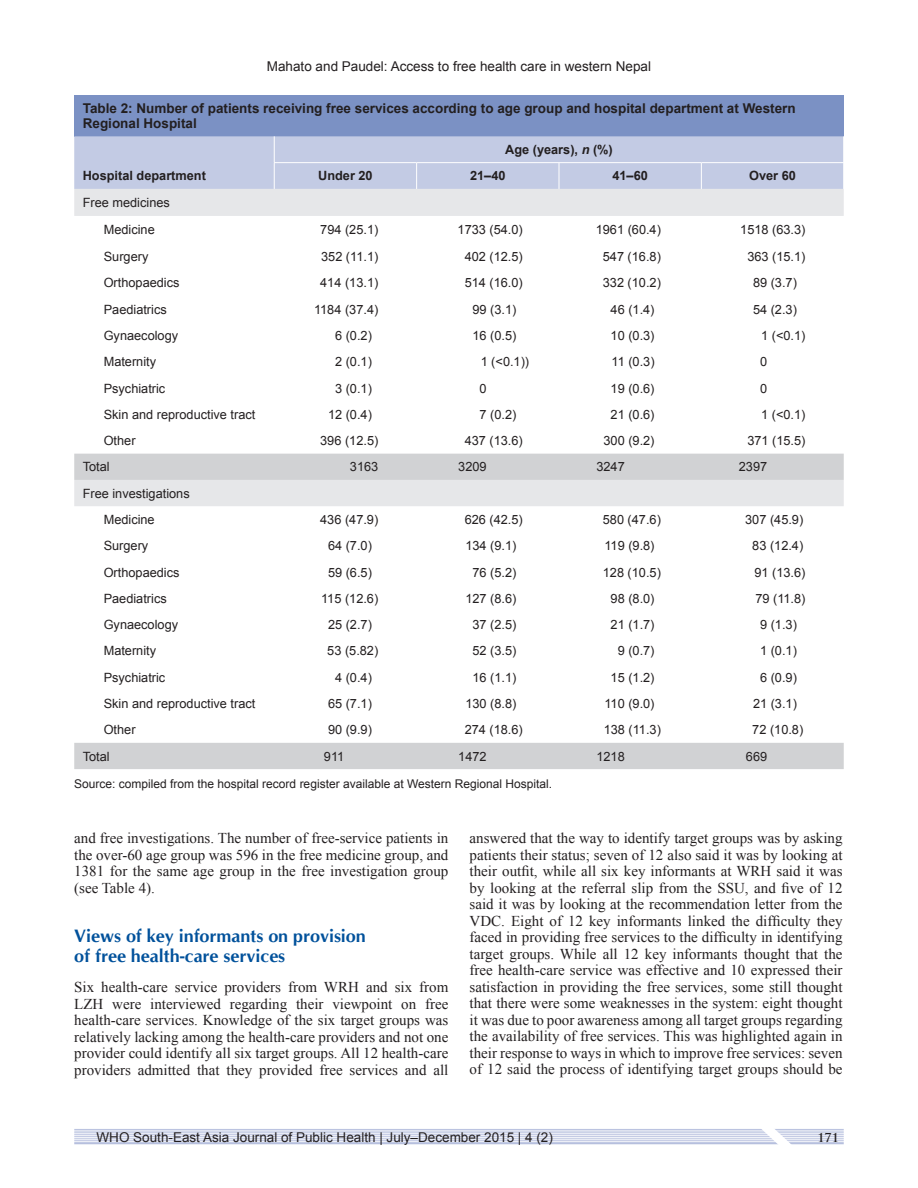
<style>
.page{position:relative;width:918px;height:1188px;background:#fff}
.page>*{position:absolute;margin:0;border:0;box-sizing:border-box;transform-origin:0 0}
.t1{font:700 18px/19.8px "CG Omega";color:#01519b}
.t2{font:15px/16.5px "Times New Roman";color:#231f20;text-align:justify}
.t3{font:13.5px "Arial";color:#231f20}
.t4{font:700 13.5px/14.9px "Arial";color:#231f20}
.t5{font:12.75px/26.8px "Arial";color:#231f20;text-align:center}
.t6{font:700 12.75px "Arial";color:#231f20}
.t7{font:12px "Arial";color:#231f20}
.t8{font:700 12px "Trajan Pro";color:#231f20}
.s1{font-style:italic}
</style>
<div class="page">
<hr style="left:74px;top:1129px;width:770px;height:1px;background:#b6bfde">
<hr style="left:74px;top:1131px;width:770px;height:1px;background:#b6bfde">
<hr style="left:74px;top:1132px;width:770px;height:1px;background:#b6bfde">
<hr style="left:74px;top:1134px;width:770px;height:1px;background:#b6bfde">
<hr style="left:74px;top:1136px;width:770px;height:1px;background:#b6bfde">
<hr style="left:74px;top:1138px;width:770px;height:1px;background:#b6bfde">
<hr style="left:74px;top:1140px;width:770px;height:1px;background:#b6bfde">
<hr style="left:74px;top:1142px;width:770px;height:2px;background:#b6bfde">
<svg style="left:742px;top:1129px;width:63px;height:16px"></svg>
<div style="left:74px;top:95px;width:770px;height:41px;background:#7b91c4"></div>
<svg style="left:74px;top:189px;width:770px;height:265px"></svg>
<svg style="left:74px;top:454px;width:770px;height:315px"></svg>
<div style="left:74px;top:136px;width:770px;height:53px;background:#c3cbe4"></div>
<hr style="left:274px;top:162px;width:143px;height:1px;background:#fff">
<hr style="left:417px;top:162px;width:142px;height:1px;background:#fff">
<hr style="left:559px;top:162px;width:142px;height:1px;background:#fff">
<hr style="left:701px;top:162px;width:143px;height:1px;background:#fff">
<p class="t3" style="left:267px;top:58px;width:386px">Mahato and Paudel: Access to free health care in western Nepal</p>
<p class="t4" style="left:83px;top:101px;width:714px">Table 2: Number of patients receiving free services according to age group and hospital department at Western<br>Regional Hospital</p>
<p class="t6" style="left:83px;top:168px;width:125px">Hospital department</p>
<p class="t5" style="left:83px;top:190px;width:89px">Free medicines<br>Medicine</p>
<p class="t6" style="left:505px;top:141px;width:109px">Age (years), <span class="s1">n</span> (%)</p>
<p class="t6" style="left:318px;top:168px;width:56px">Under 20</p>
<p class="t6" style="left:470px;top:168px;width:37px">21–40</p>
<p class="t6" style="left:612px;top:168px;width:37px">41–60</p>
<p class="t6" style="left:749px;top:168px;width:48px">Over 60</p>
<p class="t5" style="left:320px;top:216px;width:60px">794 (25.1)</p>
<p class="t5" style="left:458px;top:216px;width:67px">1733 (54.0)</p>
<p class="t5" style="left:596px;top:216px;width:67px">1961 (60.4)</p>
<p class="t5" style="left:740px;top:216px;width:67px">1518 (63.3)</p>
<p class="t5" style="left:104px;top:243px;width:46px">Surgery</p>
<p class="t5" style="left:321px;top:243px;width:59px">352 (11.1)</p>
<p class="t5" style="left:465px;top:243px;width:60px">402 (12.5)</p>
<p class="t5" style="left:603px;top:243px;width:60px">547 (16.8)</p>
<p class="t5" style="left:747px;top:243px;width:60px">363 (15.1)</p>
<p class="t5" style="left:104px;top:270px;width:77px">Orthopaedics</p>
<p class="t5" style="left:320px;top:270px;width:60px">414 (13.1)</p>
<p class="t5" style="left:465px;top:270px;width:60px">514 (16.0)</p>
<p class="t5" style="left:603px;top:270px;width:60px">332 (10.2)</p>
<p class="t5" style="left:753px;top:270px;width:45px">89 (3.7)</p>
<p class="t5" style="left:104px;top:296px;width:65px">Paediatrics</p>
<p class="t5" style="left:314px;top:296px;width:66px">1184 (37.4)</p>
<p class="t5" style="left:473px;top:296px;width:45px">99 (3.1)</p>
<p class="t5" style="left:611px;top:296px;width:45px">46 (1.4)</p>
<p class="t5" style="left:753px;top:296px;width:45px">54 (2.3)</p>
<p class="t5" style="left:104px;top:322px;width:76px">Gynaecology</p>
<p class="t5" style="left:335px;top:322px;width:38px">6 (0.2)</p>
<p class="t5" style="left:473px;top:322px;width:45px">16 (0.5)</p>
<p class="t5" style="left:611px;top:322px;width:45px">10 (0.3)</p>
<p class="t5" style="left:761px;top:322px;width:46px">1 (&lt;0.1)</p>
<p class="t5" style="left:104px;top:348px;width:54px">Maternity</p>
<p class="t5" style="left:335px;top:348px;width:38px">2 (0.1)</p>
<p class="t5" style="left:481px;top:348px;width:50px">1 (&lt;0.1))</p>
<p class="t5" style="left:612px;top:348px;width:44px">11 (0.3)</p>
<p class="t5" style="left:760px;top:348px;width:9px">0</p>
<p class="t5" style="left:104px;top:375px;width:63px">Psychiatric</p>
<p class="t5" style="left:335px;top:375px;width:38px">3 (0.1)</p>
<p class="t5" style="left:480px;top:375px;width:9px">0</p>
<p class="t5" style="left:611px;top:375px;width:45px">19 (0.6)</p>
<p class="t5" style="left:760px;top:375px;width:9px">0</p>
<p class="t5" style="left:104px;top:401px;width:153px">Skin and reproductive tract</p>
<p class="t5" style="left:328px;top:401px;width:45px">12 (0.4)</p>
<p class="t5" style="left:480px;top:401px;width:38px">7 (0.2)</p>
<p class="t5" style="left:611px;top:401px;width:45px">21 (0.6)</p>
<p class="t5" style="left:761px;top:401px;width:46px">1 (&lt;0.1)</p>
<p class="t5" style="left:104px;top:427px;width:33px">Other</p>
<p class="t5" style="left:320px;top:427px;width:60px">396 (12.5)</p>
<p class="t5" style="left:465px;top:427px;width:60px">437 (13.6)</p>
<p class="t5" style="left:604px;top:427px;width:53px">300 (9.2)</p>
<p class="t5" style="left:747px;top:427px;width:60px">371 (15.5)</p>
<p class="t5" style="left:83px;top:454px;width:28px">Total</p>
<p class="t5" style="left:350px;top:454px;width:30px">3163</p>
<p class="t5" style="left:458px;top:454px;width:30px">3209</p>
<p class="t5" style="left:596px;top:454px;width:30px">3247</p>
<p class="t5" style="left:739px;top:454px;width:30px">2397</p>
<p class="t5" style="left:104px;top:480px;width:87px;line-height:26.2px;text-align:left;text-indent:-21px">Free investigations<br>Medicine</p>
<p class="t5" style="left:320px;top:506px;width:60px">436 (47.9)</p>
<p class="t5" style="left:465px;top:506px;width:60px">626 (42.5)</p>
<p class="t5" style="left:603px;top:506px;width:60px">580 (47.6)</p>
<p class="t5" style="left:745px;top:506px;width:60px">307 (45.9)</p>
<p class="t5" style="left:104px;top:533px;width:46px">Surgery</p>
<p class="t5" style="left:328px;top:533px;width:45px">64 (7.0)</p>
<p class="t5" style="left:465px;top:533px;width:53px">134 (9.1)</p>
<p class="t5" style="left:604px;top:533px;width:52px">119 (9.8)</p>
<p class="t5" style="left:752px;top:533px;width:53px">83 (12.4)</p>
<p class="t5" style="left:104px;top:559px;width:77px">Orthopaedics</p>
<p class="t5" style="left:328px;top:559px;width:45px">59 (6.5)</p>
<p class="t5" style="left:473px;top:559px;width:45px">76 (5.2)</p>
<p class="t5" style="left:603px;top:559px;width:60px">128 (10.5)</p>
<p class="t5" style="left:754px;top:559px;width:53px">91 (13.6)</p>
<p class="t5" style="left:104px;top:585px;width:65px">Paediatrics</p>
<p class="t5" style="left:321px;top:585px;width:59px">115 (12.6)</p>
<p class="t5" style="left:465px;top:585px;width:53px">127 (8.6)</p>
<p class="t5" style="left:611px;top:585px;width:45px">98 (8.0)</p>
<p class="t5" style="left:755px;top:585px;width:52px">79 (11.8)</p>
<p class="t5" style="left:104px;top:611px;width:76px">Gynaecology</p>
<p class="t5" style="left:328px;top:611px;width:45px">25 (2.7)</p>
<p class="t5" style="left:473px;top:611px;width:45px">37 (2.5)</p>
<p class="t5" style="left:611px;top:611px;width:45px">21 (1.7)</p>
<p class="t5" style="left:760px;top:611px;width:38px">9 (1.3)</p>
<p class="t5" style="left:104px;top:638px;width:54px">Maternity</p>
<p class="t5" style="left:327px;top:638px;width:53px">53 (5.82)</p>
<p class="t5" style="left:473px;top:638px;width:45px">52 (3.5)</p>
<p class="t5" style="left:618px;top:638px;width:38px">9 (0.7)</p>
<p class="t5" style="left:760px;top:638px;width:38px">1 (0.1)</p>
<p class="t5" style="left:104px;top:664px;width:63px">Psychiatric</p>
<p class="t5" style="left:335px;top:664px;width:38px">4 (0.4)</p>
<p class="t5" style="left:473px;top:664px;width:45px">16 (1.1)</p>
<p class="t5" style="left:611px;top:664px;width:45px">15 (1.2)</p>
<p class="t5" style="left:760px;top:664px;width:38px">6 (0.9)</p>
<p class="t5" style="left:104px;top:690px;width:153px">Skin and reproductive tract</p>
<p class="t5" style="left:328px;top:690px;width:45px">65 (7.1)</p>
<p class="t5" style="left:465px;top:690px;width:53px">130 (8.8)</p>
<p class="t5" style="left:604px;top:690px;width:52px">110 (9.0)</p>
<p class="t5" style="left:753px;top:690px;width:45px">21 (3.1)</p>
<p class="t5" style="left:104px;top:717px;width:33px">Other</p>
<p class="t5" style="left:328px;top:717px;width:45px">90 (9.9)</p>
<p class="t5" style="left:465px;top:717px;width:60px">274 (18.6)</p>
<p class="t5" style="left:604px;top:717px;width:59px">138 (11.3)</p>
<p class="t5" style="left:752px;top:717px;width:53px">72 (10.8)</p>
<p class="t5" style="left:83px;top:743px;width:28px">Total</p>
<p class="t5" style="left:324px;top:743px;width:22px">911</p>
<p class="t5" style="left:458px;top:743px;width:30px">1472</p>
<p class="t5" style="left:596px;top:743px;width:30px">1218</p>
<p class="t5" style="left:746px;top:743px;width:23px">669</p>
<p class="t7" style="left:74px;top:776px;width:479px">Source: compiled from the hospital record register available at Western Regional Hospital.</p>
<p class="t2" style="left:74px;top:830px;width:376px">and free investigations. The number of free-service patients in the over-60 age group was 596 in the free medicine group, and 1381 for the same age group in the free investigation group (see Table 4).</p>
<p class="t1" style="left:74px;top:926px;width:293px">Views of key informants on provision of free health-care services</p>
<p class="t2" style="left:74px;top:979px;width:376px">Six health-care service providers from WRH and six from LZH were interviewed regarding their viewpoint on free health-care services. Knowledge of the six target groups was relatively lacking among the health-care providers and not one provider could identify all six target groups. All 12 health-care providers admitted that they provided free services and all</p>
<p class="t2" style="left:470px;top:830px;width:374px">answered that the way to identify target groups was by asking patients their status; seven of 12 also said it was by looking at their outfit, while all six key informants at WRH said it was by looking at the referral slip from the SSU, and five of 12 said it was by looking at the recommendation letter from the VDC. Eight of 12 key informants linked the difficulty they faced in providing free services to the difficulty in identifying target groups. While all 12 key informants thought that the free health-care service was effective and 10 expressed their satisfaction in providing the free services, some still thought that there were some weaknesses in the system: eight thought it was due to poor awareness among all target groups regarding the availability of free services. This was highlighted again in their response to ways in which to improve free services: seven of 12 said the process of identifying target groups should be</p>
<p class="t3" style="left:97px;top:1128px;width:458px">WHO South-East Asia Journal of Public Health | July–December 2015 | 4 (2)</p>
<p class="t8" style="left:817px;top:1130px;width:23px">171</p>
</div>
